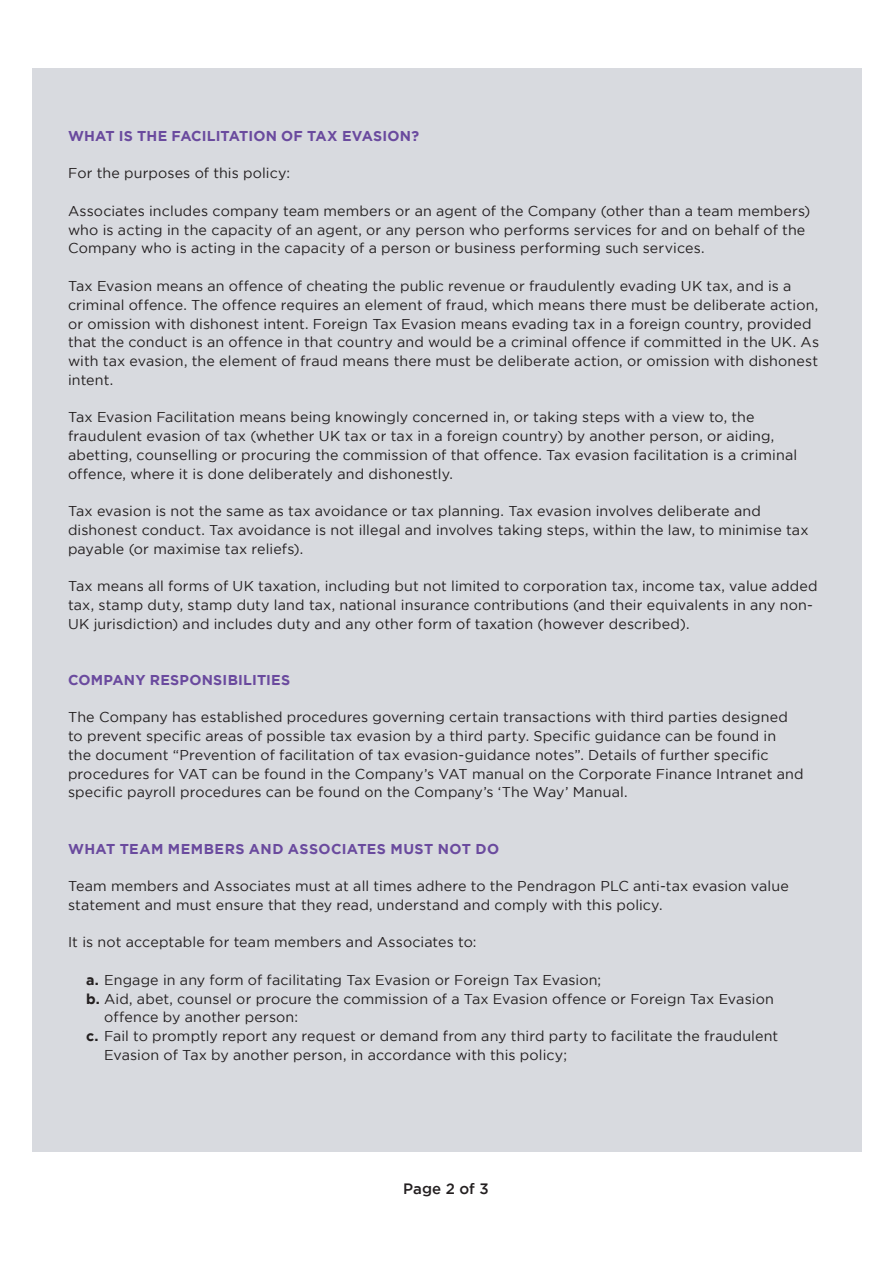
<style>
.page{position:relative;width:893px;height:1263px;background:#fff}
.page>*{position:absolute;margin:0;border:0;box-sizing:border-box;transform-origin:0 0}
.t1{font:500 15px "Gotham";color:#231f20}
.t2{font:14.25px/18.8px "Gotham";letter-spacing:.01em;color:#231f20}
.t3{font:700 14.25px "Gotham";letter-spacing:.02em;color:#6a4a9e}
.s1{font-weight:700}
</style>
<div class="page">
<div style="left:32px;top:68px;width:829px;height:1083px;background:#d8dadf"></div>
<p class="t3" style="left:68px;top:128px;width:353px">WHAT IS THE FACILITATION OF TAX EVASION?</p>
<p class="t2" style="left:68px;top:164px;width:224px">For the purposes of this policy:</p>
<p class="t2" style="left:68px;top:201px;width:744px">Associates includes company team members or an agent of the Company (other than a team members) who is acting in the capacity of an agent, or any person who performs services for and on behalf of the<br>Company who is acting in the capacity of a person or business performing such services.</p>
<p class="t2" style="left:68px;top:276px;width:753px">Tax Evasion means an offence of cheating the public revenue or fraudulently evading UK tax, and is a criminal offence. The offence requires an element of fraud, which means there must be deliberate action, or omission with dishonest intent. Foreign Tax Evasion means evading tax in a foreign country, provided that the conduct is an offence in that country and would be a criminal offence if committed in the UK. As with tax evasion, the element of fraud means there must be deliberate action, or omission with dishonest intent.</p>
<p class="t2" style="left:68px;top:408px;width:731px">Tax Evasion Facilitation means being knowingly concerned in, or taking steps with a view to, the fraudulent evasion of tax (whether UK tax or tax in a foreign country) by another person, or aiding, abetting, counselling or procuring the commission of that offence. Tax evasion facilitation is a criminal offence, where it is done deliberately and dishonestly.</p>
<p class="t2" style="left:68px;top:501px;width:742px">Tax evasion is not the same as tax avoidance or tax planning. Tax evasion involves deliberate and dishonest conduct. Tax avoidance is not illegal and involves taking steps, within the law, to minimise tax payable (or maximise tax reliefs).</p>
<p class="t2" style="left:68px;top:576px;width:751px">Tax means all forms of UK taxation, including but not limited to corporation tax, income tax, value added tax, stamp duty, stamp duty land tax, national insurance contributions (and their equivalents in any non-<br>UK jurisdiction) and includes duty and any other form of taxation (however described).</p>
<p class="t3" style="left:68px;top:671px;width:224px">COMPANY RESPONSIBILITIES</p>
<p class="t2" style="left:68px;top:708px;width:737px">The Company has established procedures governing certain transactions with third parties designed to prevent specific areas of possible tax evasion by a third party. Specific guidance can be found in<br>the document “Prevention of facilitation of tax evasion-guidance notes”. Details of further specific procedures for VAT can be found in the Company’s VAT manual on the Corporate Finance Intranet and specific payroll procedures can be found on the Company’s ‘The Way’ Manual.</p>
<p class="t3" style="left:68px;top:840px;width:432px">WHAT TEAM MEMBERS AND ASSOCIATES MUST NOT DO</p>
<p class="t2" style="left:68px;top:876px;width:722px">Team members and Associates must at all times adhere to the Pendragon PLC anti-tax evasion value statement and must ensure that they read, understand and comply with this policy.</p>
<p class="t2" style="left:68px;top:933px;width:410px">It is not acceptable for team members and Associates to:</p>
<p class="t2" style="left:86px;top:970px;width:517px"><span class="s1">a.</span> Engage in any form of facilitating Tax Evasion or Foreign Tax Evasion;</p>
<p class="t2" style="left:86px;top:989px;width:689px"><span class="s1">b.</span> Aid, abet, counsel or procure the commission of a Tax Evasion offence or Foreign Tax Evasion</p>
<p class="t2" style="left:104px;top:1008px;width:195px">offence by another person:</p>
<p class="t2" style="left:86px;top:1026px;width:694px"><span class="s1">c.</span> Fail to promptly report any request or demand from any third party to facilitate the fraudulent</p>
<p class="t2" style="left:104px;top:1045px;width:464px">Evasion of Tax by another person, in accordance with this policy;</p>
<p class="t1" style="left:403px;top:1180px;width:87px">Page 2 of 3</p>
</div>
